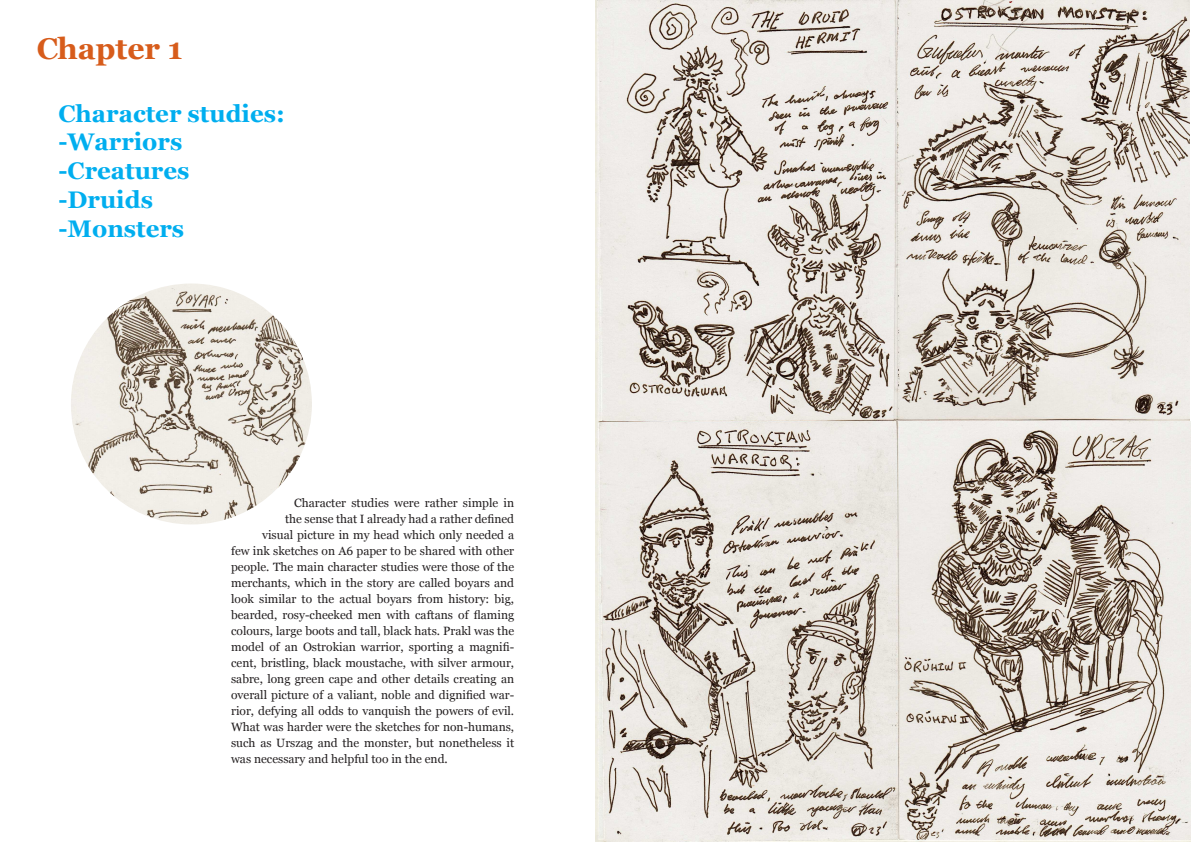
<style>
.page{position:relative;width:1191px;height:842px;background:#fff}
.page>*{position:absolute;margin:0;border:0;box-sizing:border-box;transform-origin:0 0}
.t1{font:700 30px "Georgia";color:#d75c1b}
.t2{font:700 24px/28.8px "Georgia";color:#00aeef}
.t3{font:12px "Georgia";color:#231f20}
</style>
<div class="page">
<img style="left:595px;top:0;width:594px;height:421px">
<img style="left:595px;top:421px;width:596px;height:421px">
<img style="left:71px;top:283px;width:241px;height:241px;border-radius:120px">
<h1 class="t1" style="left:36px;top:31px;width:148px">Chapter 1</h1>
<h2 class="t2" style="left:58px;top:99px;width:228px">Character studies: -Warriors -Creatures -Druids<br>-Monsters</h2>
<p class="t3" style="left:294px;top:496px;width:221px">Character studies were rather simple in</p>
<p class="t3" style="left:285px;top:512px;width:230px">the sense that I already had a rather defined</p>
<p class="t3" style="left:262px;top:528px;width:253px">visual picture in my head which only needed a</p>
<p class="t3" style="left:231px;top:544px;width:284px">few ink sketches on A6 paper to be shared with other</p>
<p class="t3" style="left:231px;top:560px;width:284px">people. The main character studies were those of the</p>
<p class="t3" style="left:231px;top:576px;width:285px">merchants, which in the story are called boyars and</p>
<p class="t3" style="left:231px;top:592px;width:284px">look similar to the actual boyars from history: big,</p>
<p class="t3" style="left:231px;top:608px;width:285px">bearded, rosy-cheeked men with caftans of flaming</p>
<p class="t3" style="left:231px;top:624px;width:284px">colours, large boots and tall, black hats. Prakl was the</p>
<p class="t3" style="left:231px;top:640px;width:284px">model of an Ostrokian warrior, sporting a magnifi-</p>
<p class="t3" style="left:231px;top:656px;width:285px">cent, bristling, black moustache, with silver armour,</p>
<p class="t3" style="left:231px;top:672px;width:284px">sabre, long green cape and other details creating an</p>
<p class="t3" style="left:231px;top:688px;width:284px">overall picture of a valiant, noble and dignified war-</p>
<p class="t3" style="left:231px;top:704px;width:284px">rior, defying all odds to vanquish the powers of evil.</p>
<p class="t3" style="left:231px;top:720px;width:285px">What was harder were the sketches for non-humans,</p>
<p class="t3" style="left:231px;top:736px;width:284px">such as Urszag and the monster, but nonetheless it</p>
<p class="t3" style="left:231px;top:752px;width:218px">was necessary and helpful too in the end.</p>
</div>
